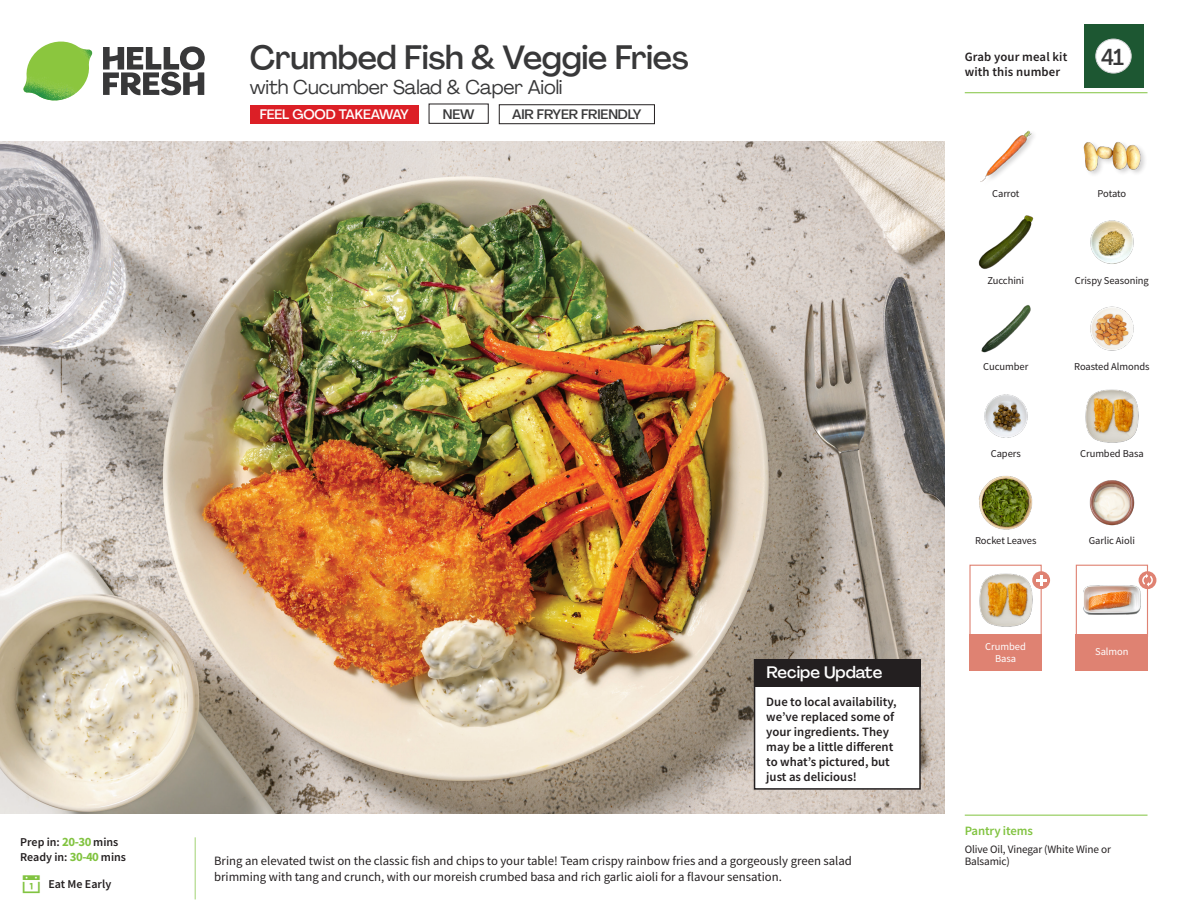
<style>
.page{position:relative;width:1188px;height:918px;background:#fff}
.page>*{position:absolute;margin:0;border:0;box-sizing:border-box;transform-origin:0 0}
._15_Titel_UK{font:500 33px "Agrandir";letter-spacing:-.015em;color:#383839}
._002_Label_Nr{font:500 22.8px "Agrandir";color:#383839;scale:.94 1}
._15_Titel_UK-2{font:19.5px "Agrandir";letter-spacing:-.01em;color:#383839}
.Steps_Text_AU{font:500 16.5px "Agrandir";color:#fff}
.t1{font:500 13.5px "Agrandir";letter-spacing:-.01em;color:#383839}
.t2{font:500 13.5px "Agrandir";letter-spacing:-.01em;color:#fff}
.Step_6_Text_AU{font:12.75px/16.5px "Source Sans Pro";color:#231f20}
.Steps_Text_AU-2{font:600 12.75px/15px "Source Sans Pro";color:#231f20}
._04_Headers_Front{font:600 12.75px "Source Sans Pro";letter-spacing:-.01em;color:#81c340}
._04_Intro{font:600 12px "Source Sans Pro";color:#231f20}
._05_Pantry{font:11.25px/12px "Source Sans Pro";letter-spacing:-.01em;color:#231f20}
._18_FRONT_ingredients{font:10.5px "Source Sans Pro";letter-spacing:-.005em;color:#231f20}
._18_FRONT_ingredients-2{font:10.5px/12px "Source Sans Pro";letter-spacing:-.005em;color:#fff;text-align:center}
.s1{font-weight:700;font-size:12.75px;color:#81c340}
</style>
<div class="page">
<svg style="left:103px;top:46px;width:102px;height:49px"></svg>
<img style="left:23px;top:42px;width:69px;height:59px">
<img style="left:0;top:142px;width:945px;height:672px">
<div style="left:1076px;top:565px;width:72px;height:72px;border:1px solid #df8272"></div>
<div style="left:1076px;top:635px;width:72px;height:36px;background:#df8272"></div>
<div style="left:969px;top:635px;width:73px;height:36px;background:#df8272"></div>
<div style="left:969px;top:565px;width:73px;height:72px;border:1px solid #df8272"></div>
<img style="left:979px;top:573px;width:55px;height:54px">
<img style="left:1083px;top:574px;width:58px;height:41px">
<svg style="left:1032px;top:571px;width:18px;height:18px"></svg>
<svg style="left:1036px;top:575px;width:10px;height:10px"></svg>
<div style="left:1139px;top:571px;width:17px;height:18px;background:#df8272;border-radius:50%"></div>
<svg style="left:1142px;top:574px;width:11px;height:13px"></svg>
<div style="left:250px;top:105px;width:168px;height:19px;background:#dc1f26"></div>
<div style="left:499px;top:105px;width:156px;height:19px;border:1px solid #231f20"></div>
<div style="left:429px;top:104px;width:59px;height:20px;border:1px solid #231f20"></div>
<div style="left:755px;top:660px;width:165px;height:129px;background:#fff"></div>
<div style="left:754px;top:659px;width:167px;height:131px;border:2px solid #231f20"></div>
<div style="left:754px;top:659px;width:167px;height:28px;background:#231f20"></div>
<img style="left:1090px;top:306px;width:44px;height:45px">
<img style="left:1085px;top:389px;width:54px;height:54px">
<img style="left:984px;top:394px;width:44px;height:44px">
<img style="left:979px;top:476px;width:54px;height:54px">
<img style="left:981px;top:305px;width:50px;height:48px">
<img style="left:978px;top:215px;width:56px;height:54px">
<img style="left:1090px;top:220px;width:44px;height:44px">
<img style="left:980px;top:130px;width:54px;height:52px">
<div style="left:1082px;top:140px;width:66px;height:38px;background:#231f20;opacity:.2"></div>
<img style="left:1083px;top:140px;width:58px;height:38px">
<img style="left:1089px;top:480px;width:46px;height:46px">
<hr style="left:965px;top:815px;width:183px;height:1px;background:#81c340">
<hr style="left:965px;top:92px;width:183px;height:1px;background:#81c340">
<div style="left:1084px;top:24px;width:59px;height:64px;background:#1d5732"></div>
<div style="left:1096px;top:39px;width:35px;height:34px;background:#fff;border-radius:50%"></div>
<div style="left:1096px;top:39px;width:35px;height:34px;border:1px solid #d1d2d4;border-radius:50%"></div>
<p class="_04_Intro" style="left:20px;top:834px;width:100px">Prep in: <span class="s1">20-30</span> mins</p>
<p class="_04_Intro" style="left:20px;top:849px;width:107px">Ready in: <span class="s1">30-40</span> mins</p>
<p class="_04_Intro" style="left:48px;top:876px;width:64px">Eat Me Early</p>
<p class="_15_Titel_UK" style="left:250px;top:37px;width:440px">Crumbed Fish &amp; Veggie Fries</p>
<p class="_15_Titel_UK-2" style="left:250px;top:75px;width:314px">with Cucumber Salad &amp; Caper Aioli</p>
<p class="t2" style="left:260px;top:106px;width:151px">FEEL GOOD TAKEAWAY</p>
<p class="t1" style="left:443px;top:105px;width:33px">NEW</p>
<p class="t1" style="left:512px;top:106px;width:131px">AIR FRYER FRIENDLY</p>
<p class="Steps_Text_AU" style="left:766px;top:662px;width:117px">Recipe Update</p>
<p class="Steps_Text_AU-2" style="left:766px;top:694px;width:132px">Due to local availability, we’ve replaced some of your ingredients. They may be a little different to what’s pictured, but just as delicious!</p>
<p class="Step_6_Text_AU" style="left:214px;top:852px;width:639px">Bring an elevated twist on the classic fish and chips to your table! Team crispy rainbow fries and a gorgeously green salad brimming with tang and crunch, with our moreish crumbed basa and rich garlic aioli for a flavour sensation.</p>
<p class="Steps_Text_AU-2" style="left:965px;top:49px;width:104px">Grab your meal kit with this number</p>
<p class="_002_Label_Nr" style="left:1101px;top:43px;width:26px">41</p>
<p class="_18_FRONT_ingredients" style="left:992px;top:187px;width:29px">Carrot</p>
<p class="_18_FRONT_ingredients" style="left:1098px;top:187px;width:30px">Potato</p>
<p class="_18_FRONT_ingredients" style="left:987px;top:273px;width:38px">Zucchini</p>
<p class="_18_FRONT_ingredients" style="left:1075px;top:273px;width:75px">Crispy Seasoning</p>
<p class="_18_FRONT_ingredients" style="left:983px;top:360px;width:47px">Cucumber</p>
<p class="_18_FRONT_ingredients" style="left:1074px;top:360px;width:77px">Roasted Almonds</p>
<p class="_18_FRONT_ingredients" style="left:991px;top:447px;width:32px">Capers</p>
<p class="_18_FRONT_ingredients" style="left:1080px;top:447px;width:65px">Crumbed Basa</p>
<p class="_18_FRONT_ingredients" style="left:975px;top:533px;width:63px">Rocket Leaves</p>
<p class="_18_FRONT_ingredients" style="left:1089px;top:533px;width:48px">Garlic Aioli</p>
<p class="_18_FRONT_ingredients-2" style="left:985px;top:641px;width:42px">Crumbed<br>Basa</p>
<p class="_18_FRONT_ingredients-2" style="left:1095px;top:645px;width:35px">Salmon</p>
<p class="_04_Headers_Front" style="left:965px;top:822px;width:70px">Pantry items</p>
<p class="_05_Pantry" style="left:965px;top:843px;width:148px">Olive Oil, Vinegar (White Wine or<br>Balsamic)</p>
</div>
